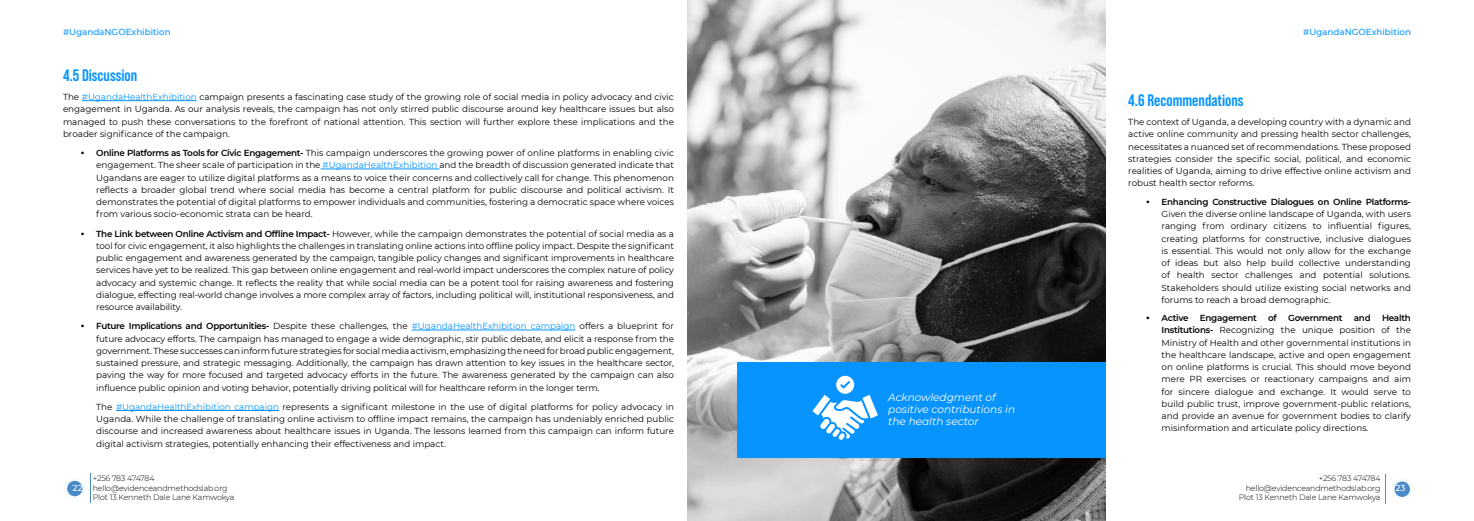
<style>
.page{position:relative;width:1474px;height:521px;background:#fff}
.page>*{position:absolute;margin:0;border:0;box-sizing:border-box;transform-origin:0 0}
.t1{font:700 16.62px "Bebas Neue Pro";color:#0894ff}
.t2{font:italic 10.5px/12.2px "Montserrat";color:#fff}
.t3{font:8.75px/12.2px "Montserrat";color:#000;text-align:justify}
.t4{font:500 8.75px "Montserrat";color:#0894ff}
.t5{font:600 8.75px "Montserrat";letter-spacing:-.03em;color:#000}
.t6{font:500 8.75px "Montserrat";color:#fff}
.t7{font:300 7.88px/9.6px "Montserrat";letter-spacing:-.02em;color:#000;text-align:right}
.s1{color:#0894ff}
.s2{font-family:"Gotham";font-weight:700}
.s3{font-weight:600}
</style>
<div class="page">
<svg style="left:1385px;top:474px;width:28px;height:29px"></svg>
<div style="left:1394px;top:481px;width:15px;height:16px;background:#498ac9;border-radius:50%"></div>
<hr style="left:90px;top:473px;width:1px;height:30px;background:#498ac9">
<svg style="left:64px;top:478px;width:22px;height:21px"></svg>
<div style="left:67px;top:481px;width:16px;height:15px;background:#498ac9;border-radius:50%"></div>
<hr style="left:82px;top:100px;width:115px;height:1px;background:#0894ff">
<hr style="left:320px;top:169px;width:119px;height:1px;background:#0894ff">
<hr style="left:412px;top:330px;width:163px;height:1px;background:#0894ff">
<hr style="left:116px;top:410px;width:163px;height:1px;background:#0894ff">
<img style="left:687px;top:0;width:417px;height:521px">
<div style="left:737px;top:363px;width:367px;height:95px;background:#0894ff"></div>
<svg style="left:812px;top:376px;width:65px;height:64px"></svg>
<p class="t4" style="left:63px;top:26px;width:109px">#UgandaNGOExhibition</p>
<p class="t4" style="left:1303px;top:26px;width:109px">#UgandaNGOExhibition</p>
<h1 class="t1" style="left:63px;top:65px;width:76px">4.5 Discussion</h1>
<p class="t3" style="left:63px;top:90px;width:612px">The <span class="s1">#UgandaHealthExhibition</span> campaign presents a fascinating case study of the growing role of social media in policy advocacy and civic engagement in Uganda. As our analysis reveals, the campaign has not only stirred public discourse around key healthcare issues but also managed to push these conversations to the forefront of national attention. This section will further explore these implications and the broader significance of the campaign.</p>
<p class="t3" style="left:96px;top:146px;width:579px;text-indent:-16px"><span class="s2">•</span> <span class="s3">Online Platforms as Tools for Civic Engagement-</span> This campaign underscores the growing power of online platforms in enabling civic engagement. The sheer scale of participation in the <span class="s1">#UgandaHealthExhibition</span> and the breadth of discussion generated indicate that Ugandans are eager to utilize digital platforms as a means to voice their concerns and collectively call for change. This phenomenon reflects a broader global trend where social media has become a central platform for public discourse and political activism. It demonstrates the potential of digital platforms to empower individuals and communities, fostering a democratic space where voices from various socio-economic strata can be heard.</p>
<p class="t3" style="left:96px;top:227px;width:579px;text-indent:-16px"><span class="s2">•</span> <span class="s3">The Link between Online Activism and Offline Impact-</span> However, while the campaign demonstrates the potential of social media as a tool for civic engagement, it also highlights the challenges in translating online actions into offline policy impact. Despite the significant public engagement and awareness generated by the campaign, tangible policy changes and significant improvements in healthcare services have yet to be realized. This gap between online engagement and real-world impact underscores the complex nature of policy advocacy and systemic change. It reflects the reality that while social media can be a potent tool for raising awareness and fostering dialogue, effecting real-world change involves a more complex array of factors, including political will, institutional responsiveness, and resource availability.</p>
<p class="t3" style="left:96px;top:320px;width:579px;text-indent:-16px"><span class="s2">•</span> <span class="s3">Future Implications and Opportunities-</span> Despite these challenges, the <span class="s1">#UgandaHealthExhibition campaign</span> offers a blueprint for future advocacy efforts. The campaign has managed to engage a wide demographic, stir public debate, and elicit a response from the government. These successes can inform future strategies for social media activism, emphasizing the need for broad public engagement, sustained pressure, and strategic messaging. Additionally, the campaign has drawn attention to key issues in the healthcare sector, paving the way for more focused and targeted advocacy efforts in the future. The awareness generated by the campaign can also influence public opinion and voting behavior, potentially driving political will for healthcare reform in the longer term.</p>
<p class="t3" style="left:96px;top:400px;width:579px">The <span class="s1">#UgandaHealthExhibition campaign</span> represents a significant milestone in the use of digital platforms for policy advocacy in Uganda. While the challenge of translating online activism to offline impact remains, the campaign has undeniably enriched public discourse and increased awareness about healthcare issues in Uganda. The lessons learned from this campaign can inform future digital activism strategies, potentially enhancing their effectiveness and impact.</p>
<p class="t2" style="left:888px;top:391px;width:128px">Acknowledgment of positive contributions in the health sector</p>
<h1 class="t1" style="left:1128px;top:91px;width:117px">4.6 Recommendations</h1>
<p class="t3" style="left:1128px;top:116px;width:284px">The context of Uganda, a developing country with a dynamic and active online community and pressing health sector challenges, necessitates a nuanced set of recommendations. These proposed strategies consider the specific social, political, and economic realities of Uganda, aiming to drive effective online activism and robust health sector reforms.</p>
<p class="t3" style="left:1161px;top:195px;width:251px;text-indent:-16px"><span class="s2">•</span> <span class="s3">Enhancing Constructive Dialogues on Online Platforms-</span>Given the diverse online landscape of Uganda, with users ranging from ordinary citizens to influential figures, creating platforms for constructive, inclusive dialogues is essential. This would not only allow for the exchange of ideas but also help build collective understanding of health sector challenges and potential solutions.<br>Stakeholders should utilize existing social networks and forums to reach a broad demographic.</p>
<p class="t5" style="left:1145px;top:312px;width:44px"><span class="s2">•</span> Active</p>
<p class="t5" style="left:1199px;top:312px;width:58px">Engagement</p>
<p class="t5" style="left:1268px;top:312px;width:10px">of</p>
<p class="t5" style="left:1288px;top:312px;width:56px">Government</p>
<p class="t5" style="left:1353px;top:312px;width:18px">and</p>
<p class="t3" style="left:1161px;top:312px;width:251px;text-indent:220px"><span class="s3">Health Institutions-</span> Recognizing the unique position of the Ministry of Health and other governmental institutions in the healthcare landscape, active and open engagement on online platforms is crucial. This should move beyond mere PR exercises or reactionary campaigns and aim for sincere dialogue and exchange. It would serve to build public trust, improve government-public relations, and provide an avenue for government bodies to clarify misinformation and articulate policy directions.</p>
<p class="t6" style="left:73px;top:481px;width:12px">22</p>
<p class="t7" style="left:93px;top:473px;width:143px;text-align:left">+256 783 474784 hello@evidenceandmethodslab.org<br>Plot 13 Kenneth Dale Lane Kamwokya</p>
<p class="t7" style="left:1238px;top:473px;width:143px">+256 783 474784 hello@evidenceandmethodslab.org<br>Plot 13 Kenneth Dale Lane Kamwokya</p>
<p class="t6" style="left:1395px;top:481px;width:12px">23</p>
</div>
